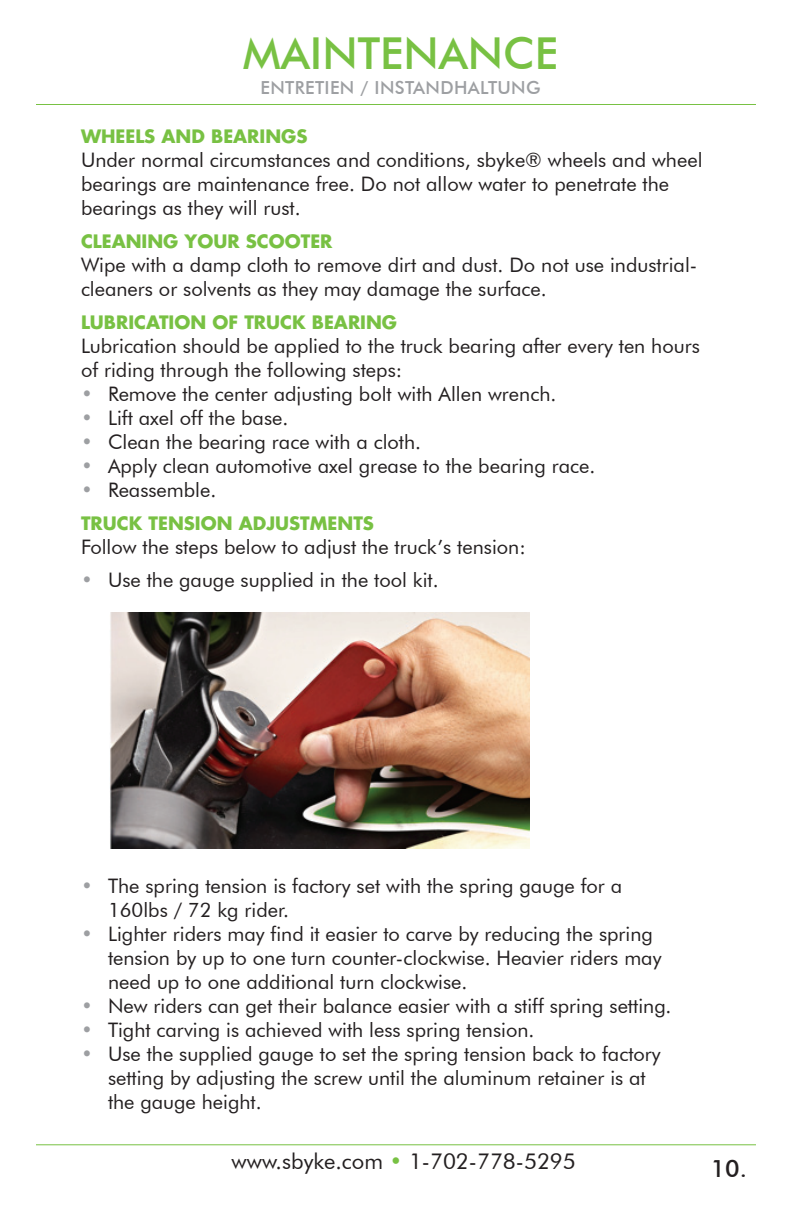
<style>
.page{position:relative;width:792px;height:1224px;background:#fff}
.page>*{position:absolute;margin:0;border:0;box-sizing:border-box;transform-origin:0 0}
.t1{font:500 44px "Futura BT";color:#78c143}
.t2{font:500 24px "Futura BT";color:#231f20}
.t3{font:22px "Futura BT";color:#231f20}
.t4{font:20px/24px "Futura BT";color:#231f20}
.t5{font:700 18px "Futura";color:#78c143}
.t6{font:500 18px "Futura BT";letter-spacing:.02em;color:#9d9fa2}
.s1{color:#9d9fa2}
.s2{color:#78c143}
</style>
<div class="page">
<hr style="left:36px;top:1144px;width:720px;height:1px;background:#78c143">
<hr style="left:36px;top:104px;width:720px;height:1px;background:#78c143">
<img style="left:110px;top:612px;width:419px;height:236px">
<h1 class="t1" style="left:243px;top:27px;width:317px">MAINTENANCE</h1>
<p class="t6" style="left:260px;top:76px;width:282px">ENTRETIEN / INSTANDHALTUNG</p>
<p class="t5" style="left:81px;top:124px;width:228px">WHEELS AND BEARINGS</p>
<p class="t4" style="left:81px;top:148px;width:623px">Under normal circumstances and conditions, sbyke® wheels and wheel bearings are maintenance free. Do not allow water to penetrate the bearings as they will rust.</p>
<p class="t5" style="left:81px;top:229px;width:253px">CLEANING YOUR SCOOTER</p>
<p class="t4" style="left:81px;top:253px;width:618px">Wipe with a damp cloth to remove dirt and dust. Do not use industrial&shy;cleaners or solvents as they may damage the surface.</p>
<p class="t5" style="left:81px;top:310px;width:318px">LUBRICATION OF TRUCK BEARING</p>
<p class="t4" style="left:81px;top:334px;width:620px">Lubrication should be applied to the truck bearing after every ten hours of riding through the following steps:</p>
<p class="t4" style="left:81px;top:382px;width:477px"><span class="s1">•</span> Remove the center adjusting bolt with Allen wrench.</p>
<p class="t4" style="left:81px;top:406px;width:209px"><span class="s1">•</span> Lift axel off the base.</p>
<p class="t4" style="left:81px;top:430px;width:342px"><span class="s1">•</span> Clean the bearing race with a cloth.</p>
<p class="t4" style="left:81px;top:454px;width:516px"><span class="s1">•</span> Apply clean automotive axel grease to the bearing race.</p>
<p class="t4" style="left:81px;top:478px;width:137px"><span class="s1">•</span> Reassemble.</p>
<p class="t5" style="left:81px;top:511px;width:295px">TRUCK TENSION ADJUSTMENTS</p>
<p class="t4" style="left:81px;top:535px;width:446px">Follow the steps below to adjust the truck’s tension:</p>
<p class="t4" style="left:81px;top:568px;width:359px"><span class="s1">•</span> Use the gauge supplied in the tool kit.</p>
<p class="t4" style="left:108px;top:874px;width:516px;text-indent:-27px"><span class="s1">•</span> The spring tension is factory set with the spring gauge for a<br>160lbs / 72 kg rider.</p>
<p class="t4" style="left:108px;top:922px;width:555px;text-indent:-27px"><span class="s1">•</span> Lighter riders may find it easier to carve by reducing the spring tension by up to one turn counter-clockwise. Heavier riders may need up to one additional turn clockwise.</p>
<p class="t4" style="left:81px;top:994px;width:592px"><span class="s1">•</span> New riders can get their balance easier with a stiff spring setting.</p>
<p class="t4" style="left:81px;top:1018px;width:455px"><span class="s1">•</span> Tight carving is achieved with less spring tension.</p>
<p class="t4" style="left:108px;top:1042px;width:554px;text-indent:-27px"><span class="s1">•</span> Use the supplied gauge to set the spring tension back to factory setting by adjusting the screw until the aluminum retainer is at the gauge height.</p>
<p class="t3" style="left:232px;top:1148px;width:346px">www.sbyke.com <span class="s2">•</span> 1-702-778-5295</p>
<p class="t2" style="left:711px;top:1154px;width:38px">10.</p>
</div>
